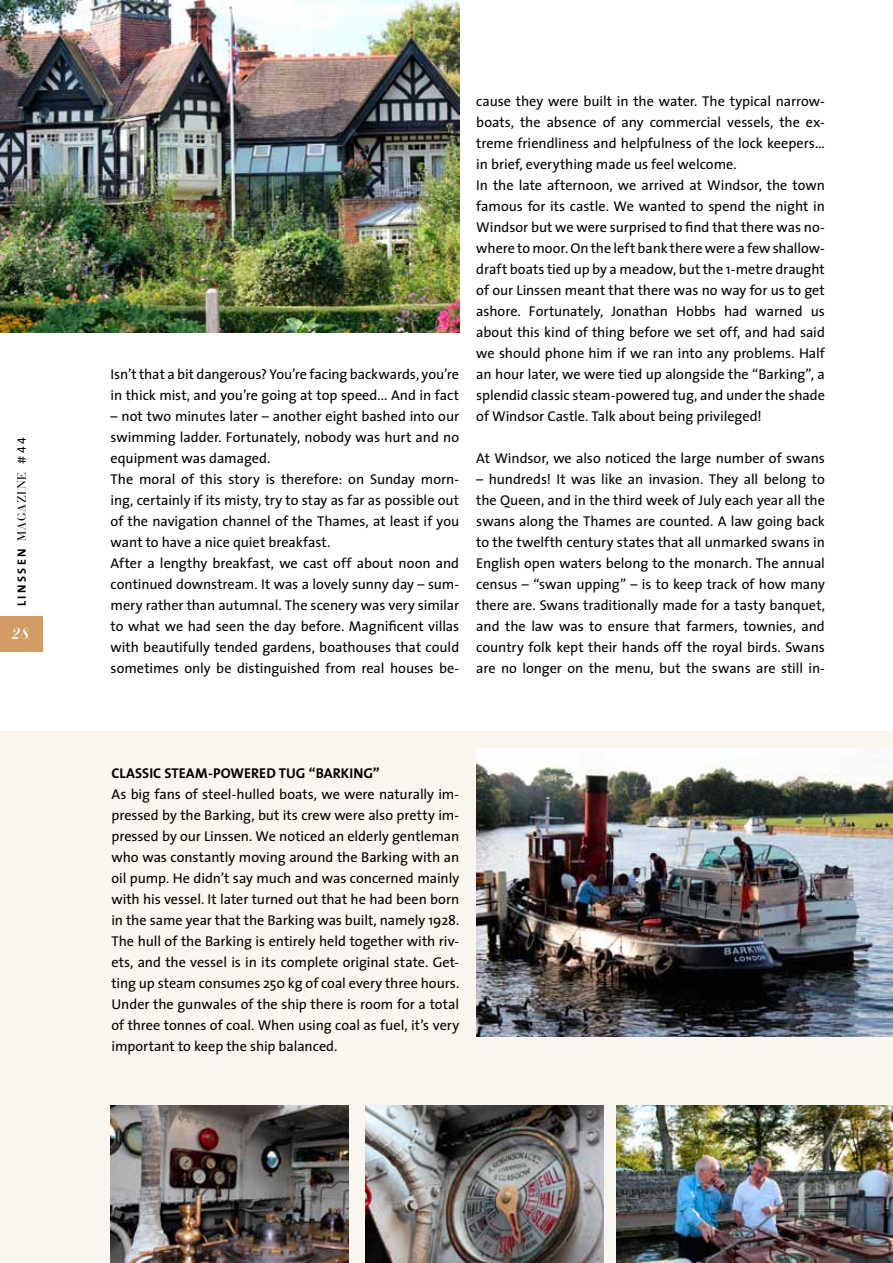
<style>
.page{position:relative;width:893px;height:1263px;background:#fff}
.page>*{position:absolute;margin:0;border:0;box-sizing:border-box;transform-origin:0 0}
.t1{font:italic 700 16.05px "Bauer Bodoni";color:#fff}
.t2{font:14.25px/21px "The Sans";letter-spacing:-.005em;color:#000}
.t3{font:700 14.25px "The Sans";letter-spacing:.005em;color:#000}
.t4{font:12px "Bauer Bodoni";letter-spacing:.085em;color:#000}
.s1{font-family:"The Sans";font-weight:700}
.s2{font-family:"The Sans"}
.s3{font-family:"The Sans Expert"}
</style>
<div class="page">
<div style="left:0;top:731px;width:893px;height:532px;background:#faf5ef"></div>
<img style="left:0;top:0;width:459px;height:333px">
<img style="left:366px;top:1106px;width:238px;height:157px">
<img style="left:476px;top:748px;width:417px;height:288px">
<img style="left:111px;top:1106px;width:238px;height:157px">
<img style="left:617px;top:1106px;width:276px;height:157px">
<div style="left:0;top:616px;width:43px;height:36px;background:#d19d65"></div>
<p class="t4" style="left:15px;top:606px;width:170px;rotate:-90deg"><span class="s1">LINSSEN</span> magazine <span class="s2">#</span><span class="s3">44</span></p>
<p class="t1" style="left:12px;top:623px;width:19px">28</p>
<p class="t2" style="left:111px;top:363px;width:350px">Isn’t that a bit dangerous? You’re facing backwards, you’re in thick mist, and you’re going at top speed... And in fact</p>
<p class="t2" style="left:111px;top:405px;width:350px">– not two minutes later – another eight bashed into our swimming ladder. Fortunately, nobody was hurt and no equipment was damaged.<br>The moral of this story is therefore: on Sunday morn&shy;ing, certainly if its misty, try to stay as far as possible out of the navigation channel of the Thames, at least if you want to have a nice quiet breakfast.<br>After a lengthy breakfast, we cast off about noon and continued downstream. It was a lovely sunny day – sum&shy;mery rather than autumnal. The scenery was very similar to what we had seen the day before. Magnificent villas with beautifully tended gardens, boathouses that could sometimes only be distinguished from real houses be-</p>
<p class="t2" style="left:476px;top:90px;width:351px">cause they were built in the water. The typical narrow&shy;boats, the absence of any commercial vessels, the ex&shy;treme friendliness and helpfulness of the lock keepers... in brief, everything made us feel welcome.<br>I n the late afternoon, we arrived at Windsor, the town famous for its castle. We wanted to spend the night in Windsor but we were surprised to find that there was no&shy;where to moor. On the left bank there were a few shallow&shy;draft boats tied up by a meadow, but the 1-metre draught of our Linssen meant that there was no way for us to get ashore. Fortunately, Jonathan Hobbs had warned us about this kind of thing before we set off, and had said we should phone him if we ran into any problems. Half an hour later, we were tied up alongside the “Barking”, a splendid classic steam-powered tug, and under the shade of Windsor Castle. Talk about being privileged!</p>
<p class="t2" style="left:476px;top:447px;width:350px">At Windsor, we also noticed the large number of swans</p>
<p class="t2" style="left:476px;top:468px;width:350px;text-align:justify">– hundreds! It was like an invasion. They all belong to the Queen, and in the third week of July each year all the swans along the Thames are counted. A law going back to the twelfth century states that all unmarked swans in English open waters belong to the monarch. The annual census – “swan upping” – is to keep track of how many there are. Swans traditionally made for a tasty banquet, and the law was to ensure that farmers, townies, and country folk kept their hands off the royal birds. Swans are no longer on the menu, but the swans are still in-</p>
<p class="t3" style="left:111px;top:761px;width:270px">CLASSIC STEAM-POWERED TUG “BARKING”</p>
<p class="t2" style="left:111px;top:783px;width:349px;text-align:justify">As big fans of steel-hulled boats, we were naturally im&shy;pressed by the Barking, but its crew were also pretty im&shy;pressed by our Linssen. We noticed an elderly gentleman who was constantly moving around the Barking with an oil pump. He didn’t say much and was concerned mainly with his vessel. It later turned out that he had been born in the same year that the Barking was built, namely 1928.<br>The hull of the Barking is entirely held together with riv&shy;ets, and the vessel is in its complete original state. Get&shy;ting up steam consumes 250 kg of coal every three hours.<br>U nder the gunwales of the ship there is room for a total of three tonnes of coal. When using coal as fuel, it’s very important to keep the ship balanced.</p>
</div>
